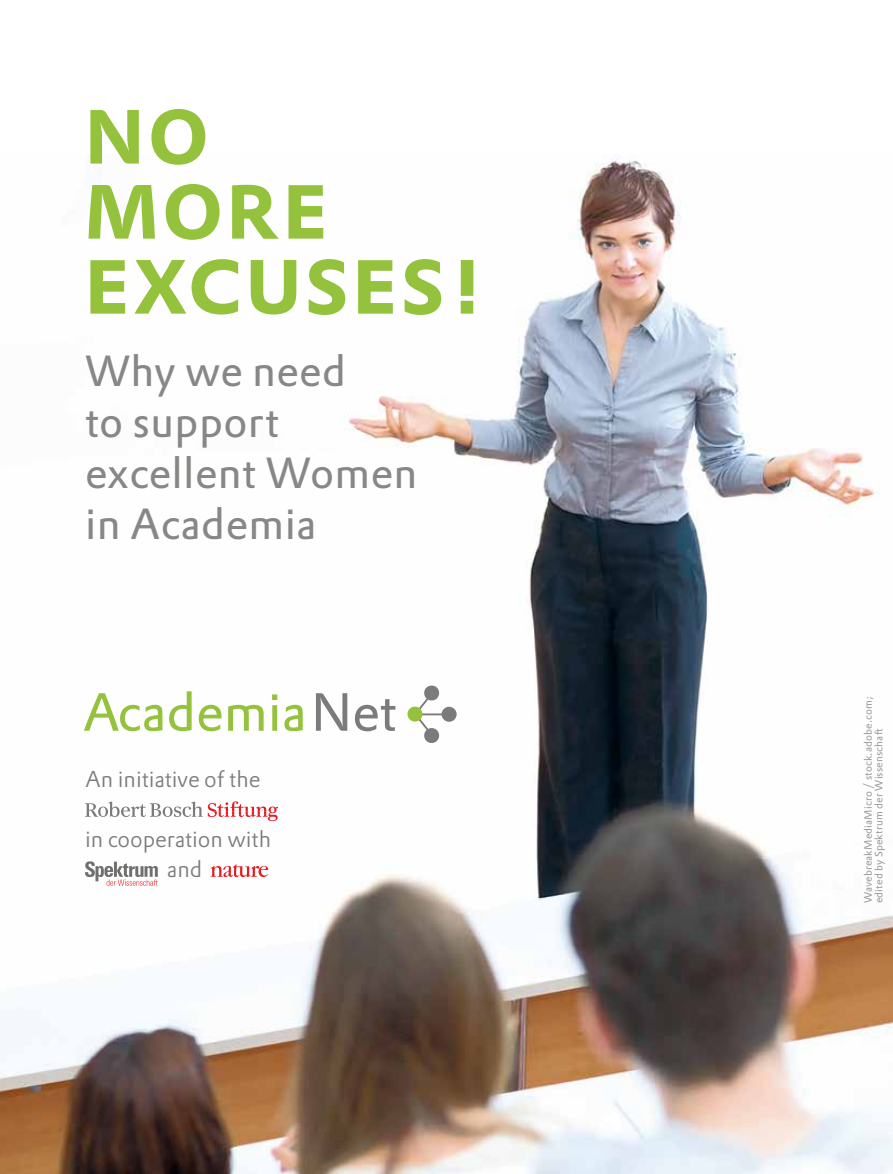
<style>
.page{position:relative;width:893px;height:1174px;background:#fff}
.page>*{position:absolute;margin:0;border:0;box-sizing:border-box;transform-origin:0 0}
.t1{font:75px/75px "DTL Prokyon T Bold";letter-spacing:.055em;color:#94c23c}
.t2{font:42.6px/51.2px "DTL Prokyon T";letter-spacing:.01em;color:#878786}
.t3{font:22.5px/30px "DTL Prokyon T Light";color:#7b7b7a;text-align:center}
.t4{font:10.5px/10.5px "DTL Prokyon T";letter-spacing:.015em;color:#9c9d9d}
</style>
<div class="page">
<img style="left:0;top:155px;width:893px;height:1019px">
<svg style="left:84px;top:693px;width:78px;height:38px"></svg>
<svg style="left:169px;top:691px;width:23px;height:40px"></svg>
<svg style="left:199px;top:705px;width:23px;height:26px"></svg>
<svg style="left:228px;top:705px;width:36px;height:25px"></svg>
<svg style="left:272px;top:694px;width:5px;height:36px"></svg>
<svg style="left:284px;top:705px;width:19px;height:26px"></svg>
<svg style="left:316px;top:693px;width:31px;height:37px"></svg>
<svg style="left:355px;top:699px;width:40px;height:32px"></svg>
<div style="left:442px;top:706px;width:15px;height:16px;background:#7b7b7a;border-radius:50%"></div>
<svg style="left:407px;top:684px;width:35px;height:60px"></svg>
<svg style="left:85px;top:801px;width:193px;height:20px"></svg>
<svg style="left:85px;top:861px;width:73px;height:24px"></svg>
<svg style="left:210px;top:864px;width:58px;height:13px"></svg>
<h1 class="t1" style="left:85px;top:99px;width:398px">NO<br>MORE<br>EXCUSES!</h1>
<h2 class="t2" style="left:85px;top:345px;width:334px">Why we need<br>to support excellent Women in Academia</h2>
<h3 class="t3" style="left:85px;top:763px;width:177px">An initiative of the</h3>
<h3 class="t3" style="left:85px;top:823px;width:188px">in cooperation with and</h3>
<p class="t4" style="left:863px;top:903px;width:209px;rotate:-90deg">WavebreakMediaMicro / stock.adobe.com; edited by Spektrum der Wissenschaft</p>
</div>
